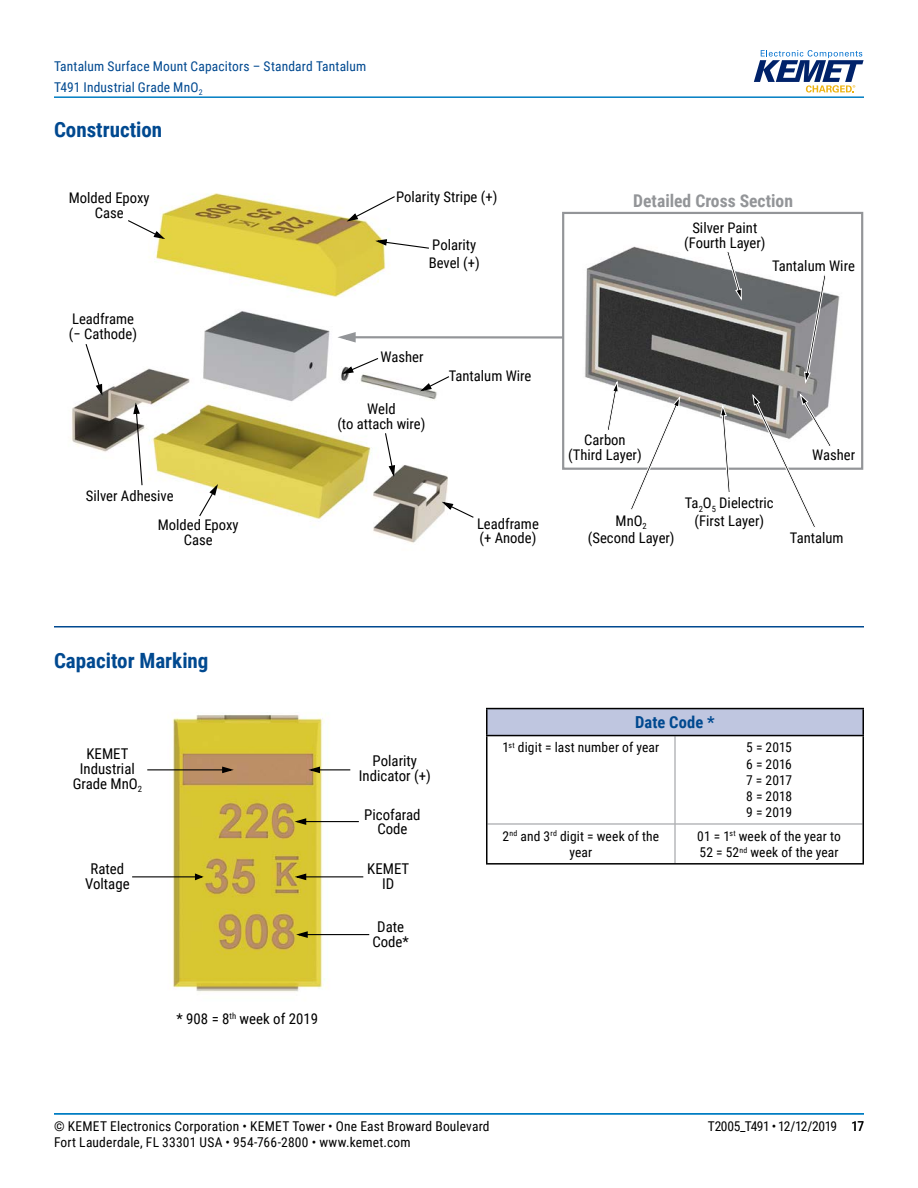
<style>
.page{position:relative;width:918px;height:1188px;background:#fff}
.page>*{position:absolute;margin:0;border:0;box-sizing:border-box;transform-origin:0 0}
.t1{font:700 21px "Roboto Condensed";color:#004990}
.t2{font:700 17.55px "Roboto Condensed";color:#939598}
.t3{font:700 16.5px "Roboto Condensed";letter-spacing:.005em;color:#004990}
.t4{font:14.85px/14.9px "Roboto Condensed";color:#000;text-align:center}
.t5{font:14.7px/14.7px "Roboto Condensed";color:#000;text-align:center}
.t6{font:13.5px/16.2px "Roboto Condensed";letter-spacing:.01em;color:#000;text-align:justify}
.t7{font:13.5px/21px "Roboto Condensed";letter-spacing:.01em;color:#004990}
.t8{font:13.5px "Roboto Condensed";letter-spacing:-.035em;color:#000}
</style>
<div class="page">
<hr style="left:54px;top:1113px;width:810px;height:2px;background:#007dc3">
<hr style="left:54px;top:96px;width:810px;height:2px;background:#007dc3">
<svg style="left:754px;top:50px;width:110px;height:43px"></svg>
<hr style="left:54px;top:626px;width:810px;height:2px;background:#004990">
<img style="left:71px;top:193px;width:518px;height:350px">
<img style="left:451px;top:212px;width:413px;height:311px">
<svg style="left:85px;top:343px;width:18px;height:55px"></svg>
<svg style="left:439px;top:501px;width:36px;height:18px"></svg>
<svg style="left:418px;top:375px;width:32px;height:17px"></svg>
<svg style="left:127px;top:219px;width:41px;height:21px"></svg>
<svg style="left:198px;top:482px;width:21px;height:35px"></svg>
<svg style="left:373px;top:238px;width:57px;height:11px"></svg>
<svg style="left:384px;top:432px;width:12px;height:48px"></svg>
<svg style="left:132px;top:400px;width:11px;height:86px"></svg>
<svg style="left:340px;top:357px;width:39px;height:18px"></svg>
<svg style="left:344px;top:195px;width:52px;height:28px"></svg>
<svg style="left:329px;top:329px;width:233px;height:16px"></svg>
<div style="left:562px;top:212px;width:301px;height:258px;border:2px solid #939598"></div>
<svg style="left:726px;top:250px;width:16px;height:51px"></svg>
<svg style="left:804px;top:274px;width:23px;height:111px;background:#9c9c9f"></svg>
<svg style="left:752px;top:392px;width:80px;height:136px"></svg>
<svg style="left:720px;top:403px;width:11px;height:91px"></svg>
<svg style="left:606px;top:380px;width:13px;height:51px"></svg>
<svg style="left:629px;top:395px;width:52px;height:116px"></svg>
<img style="left:132px;top:713px;width:238px;height:279px">
<hr style="left:147px;top:769px;width:76px;height:1px;background:#000">
<svg style="left:221px;top:766px;width:15px;height:8px"></svg>
<hr style="left:132px;top:876px;width:64px;height:1px;background:#000">
<svg style="left:194px;top:873px;width:12px;height:8px"></svg>
<hr style="left:319px;top:769px;width:31px;height:1px;background:#000">
<svg style="left:306px;top:766px;width:15px;height:8px"></svg>
<hr style="left:305px;top:821px;width:54px;height:1px;background:#000">
<svg style="left:292px;top:817px;width:15px;height:9px"></svg>
<hr style="left:305px;top:876px;width:58px;height:1px;background:#000">
<svg style="left:292px;top:873px;width:15px;height:8px"></svg>
<hr style="left:307px;top:934px;width:62px;height:1px;background:#000">
<svg style="left:293px;top:930px;width:16px;height:9px"></svg>
<div style="left:487px;top:709px;width:376px;height:27px;background:#bfc6e0"></div>
<hr style="left:675px;top:736px;width:1px;height:88px;background:#939598">
<hr style="left:488px;top:824px;width:187px;height:1px;background:#939598">
<hr style="left:675px;top:824px;width:187px;height:1px;background:#939598">
<hr style="left:675px;top:824px;width:1px;height:39px;background:#939598">
<hr style="left:486px;top:736px;width:2px;height:88px;background:#000">
<hr style="left:862px;top:736px;width:2px;height:88px;background:#000">
<hr style="left:486px;top:824px;width:2px;height:39px;background:#000">
<hr style="left:862px;top:824px;width:2px;height:39px;background:#000">
<hr style="left:486px;top:863px;width:189px;height:2px;background:#000">
<hr style="left:675px;top:863px;width:189px;height:2px;background:#000">
<hr style="left:486px;top:708px;width:189px;height:1px;background:#000">
<hr style="left:486px;top:709px;width:2px;height:26px;background:#000">
<hr style="left:675px;top:708px;width:189px;height:1px;background:#000">
<hr style="left:862px;top:709px;width:2px;height:26px;background:#000">
<hr style="left:486px;top:735px;width:189px;height:1px;background:#000">
<hr style="left:675px;top:735px;width:189px;height:1px;background:#000">
<p class="t7" style="left:54px;top:55px;width:314px">Tantalum Surface Mount Capacitors – Standard Tantalum<br>T491 Industrial Grade MnO<sub>2</sub></p>
<h1 class="t1" style="left:54px;top:115px;width:110px">Construction</h1>
<p class="t5" style="left:69px;top:190px;width:82px">Molded Epoxy<br>Case</p>
<p class="t5" style="left:69px;top:311px;width:70px;text-align:left">Leadframe (− Cathode)</p>
<p class="t5" style="left:396px;top:188px;width:103px">Polarity Stripe (+)</p>
<p class="t2" style="left:633px;top:188px;width:161px">Detailed Cross Section</p>
<p class="t5" style="left:429px;top:236px;width:53px;line-height:17.5px;text-align:left">Polarity<br>Bevel (+)</p>
<p class="t5" style="left:381px;top:349px;width:45px">Washer</p>
<p class="t5" style="left:449px;top:368px;width:84px">Tantalum Wire</p>
<p class="t5" style="left:684px;top:220px;width:83px">Silver Paint (Fourth Layer)</p>
<p class="t5" style="left:772px;top:258px;width:84px">Tantalum Wire</p>
<p class="t5" style="left:86px;top:488px;width:89px">Silver Adhesive</p>
<p class="t5" style="left:158px;top:517px;width:82px">Molded Epoxy<br>Case</p>
<h1 class="t1" style="left:54px;top:646px;width:156px">Capacitor Marking</h1>
<p class="t5" style="left:337px;top:401px;width:90px">Weld<br>(to attach wire)</p>
<p class="t4" style="left:73px;top:746px;width:71px">KEMET<br>Industrial<br>Grade MnO<sub>2</sub></p>
<p class="t4" style="left:359px;top:753px;width:74px">Polarity<br>Indicator (+)</p>
<p class="t4" style="left:85px;top:861px;width:46px">Rated<br>Voltage</p>
<p class="t4" style="left:176px;top:1011px;width:143px">* 908 = 8<sup>th</sup> week of 2019</p>
<p class="t4" style="left:364px;top:806px;width:58px">Picofarad<br>Code</p>
<p class="t4" style="left:367px;top:861px;width:43px">KEMET<br>ID</p>
<p class="t4" style="left:372px;top:919px;width:38px">Date<br>Code*</p>
<p class="t5" style="left:477px;top:516px;width:63px;text-align:left">Leadframe (+ Anode)</p>
<p class="t5" style="left:568px;top:432px;width:75px">Carbon (Third Layer)</p>
<p class="t5" style="left:588px;top:511px;width:88px;line-height:17.5px">MnO<sub>2<br></sub>(Second Layer)</p>
<p class="t5" style="left:685px;top:494px;width:90px;line-height:17.5px">Ta<sub>2</sub>O<sub>5</sub> Dielectric (First Layer)</p>
<p class="t5" style="left:812px;top:447px;width:45px">Washer</p>
<p class="t5" style="left:790px;top:530px;width:55px">Tantalum</p>
<p class="t3" style="left:635px;top:711px;width:81px">Date Code *</p>
<p class="t6" style="left:503px;top:739px;width:158px">1<sup>st</sup> digit = last number of year</p>
<p class="t6" style="left:746px;top:739px;width:47px">5 = 2015<br>6 = 2016<br>7 = 2017<br>8 = 2018<br>9 = 2019</p>
<p class="t6" style="left:503px;top:827px;width:158px;text-align:center">2<sup>nd</sup> and 3<sup>rd</sup> digit = week of the year</p>
<p class="t6" style="left:697px;top:827px;width:145px">01 = 1<sup>st</sup> week of the year to<br>52 = 52<sup>nd</sup> week of the year</p>
<p class="t6" style="left:54px;top:1117px;width:437px">© KEMET Electronics Corporation • KEMET Tower • One East Broward Boulevard</p>
<p class="t8" style="left:708px;top:1116px;width:131px">T2005_T491 • 12/12/2019</p>
<p class="t6" style="left:54px;top:1133px;width:358px">Fort Lauderdale, FL 33301 USA • 954-766-2800 • www.kemet.com</p>
<p class="t6" style="left:852px;top:1117px;width:14px">17</p>
</div>
